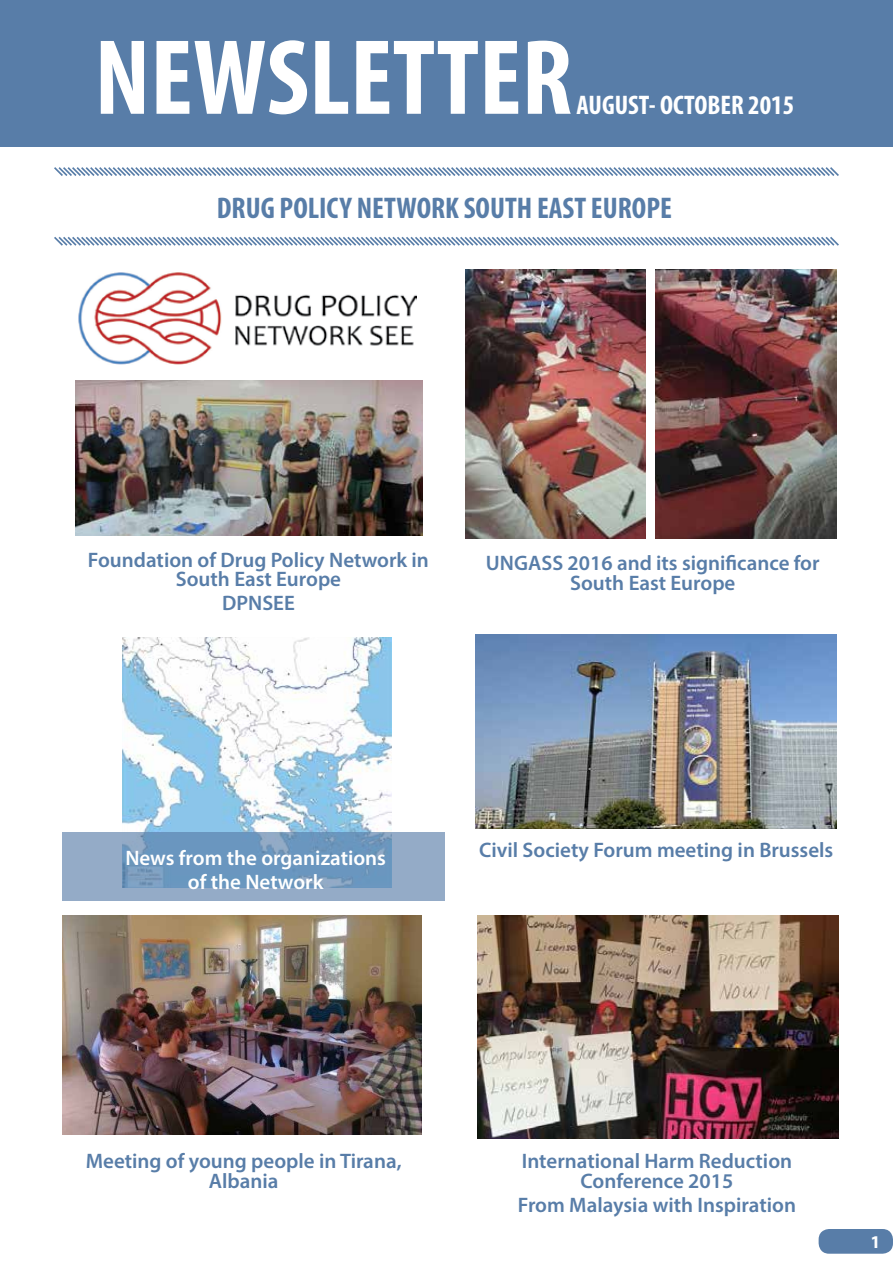
<style>
.page{position:relative;width:893px;height:1263px;background:#fff}
.page>*{position:absolute;margin:0;border:0;box-sizing:border-box;transform-origin:0 0}
.t1{font:700 condensed 108px "Myriad Pro";color:#fff}
.t2{font:700 condensed 30px "Myriad Pro";color:#587da8}
.t3{font:700 condensed 27px "Myriad Pro";color:#fff}
.t4{font:600 21px/19.5px "Myriad Pro";color:#587da8;text-align:center}
.t5{font:600 21px "Myriad Pro";color:#fff}
.t6{font:700 18px "Myriad Pro";color:#fff}
</style>
<div class="page">
<div style="left:0;top:0;width:893px;height:147px;background:#587da8"></div>
<div style="left:819px;top:1229px;width:74px;height:25px;background:#587da8;border-radius:11px"></div>
<svg style="left:54px;top:167px;width:785px;height:9px"></svg>
<svg style="left:54px;top:236px;width:785px;height:10px"></svg>
<img style="left:478px;top:915px;width:361px;height:224px">
<img style="left:78px;top:272px;width:339px;height:93px">
<img style="left:466px;top:269px;width:179px;height:269px">
<img style="left:655px;top:269px;width:181px;height:269px">
<img style="left:122px;top:638px;width:270px;height:194px">
<svg style="left:62px;top:832px;width:383px;height:68px;background:#7e9fc2"></svg>
<img style="left:62px;top:915px;width:360px;height:219px">
<img style="left:475px;top:634px;width:361px;height:194px">
<img style="left:75px;top:380px;width:347px;height:155px">
<h1 class="t1" style="left:94px;top:10px;width:479px">NEWSLETTER</h1>
<p class="t3" style="left:577px;top:88px;width:219px">ΑUGUST- OCTOBER 2015</p>
<h2 class="t2" style="left:217px;top:189px;width:456px">DRUG POLICY NETWORK SOUTH EAST EUROPE</h2>
<p class="t4" style="left:88px;top:538px;width:342px;line-height:43.2px">Foundation of Drug Policy Network in<br>DPNSEE</p>
<p class="t4" style="left:486px;top:553px;width:335px">UNGASS 2016 and its significance for<br>South East Europe</p>
<p class="t4" style="left:176px;top:569px;width:167px">South East Europe</p>
<p class="t5" style="left:125px;top:844px;width:262px">News from the organizations</p>
<p class="t4" style="left:479px;top:840px;width:356px">Civil Society Forum meeting in Brussels</p>
<p class="t5" style="left:188px;top:868px;width:137px">of the Network</p>
<p class="t4" style="left:86px;top:1151px;width:317px">Meeting of young people in Tirana,</p>
<p class="t4" style="left:209px;top:1170px;width:71px">Albania</p>
<p class="t4" style="left:522px;top:1151px;width:272px">International Harm Reduction<br>Conference 2015</p>
<p class="t4" style="left:518px;top:1194px;width:280px">From Malaysia with Inspiration</p>
<p class="t6" style="left:870px;top:1230px;width:11px">1</p>
</div>
